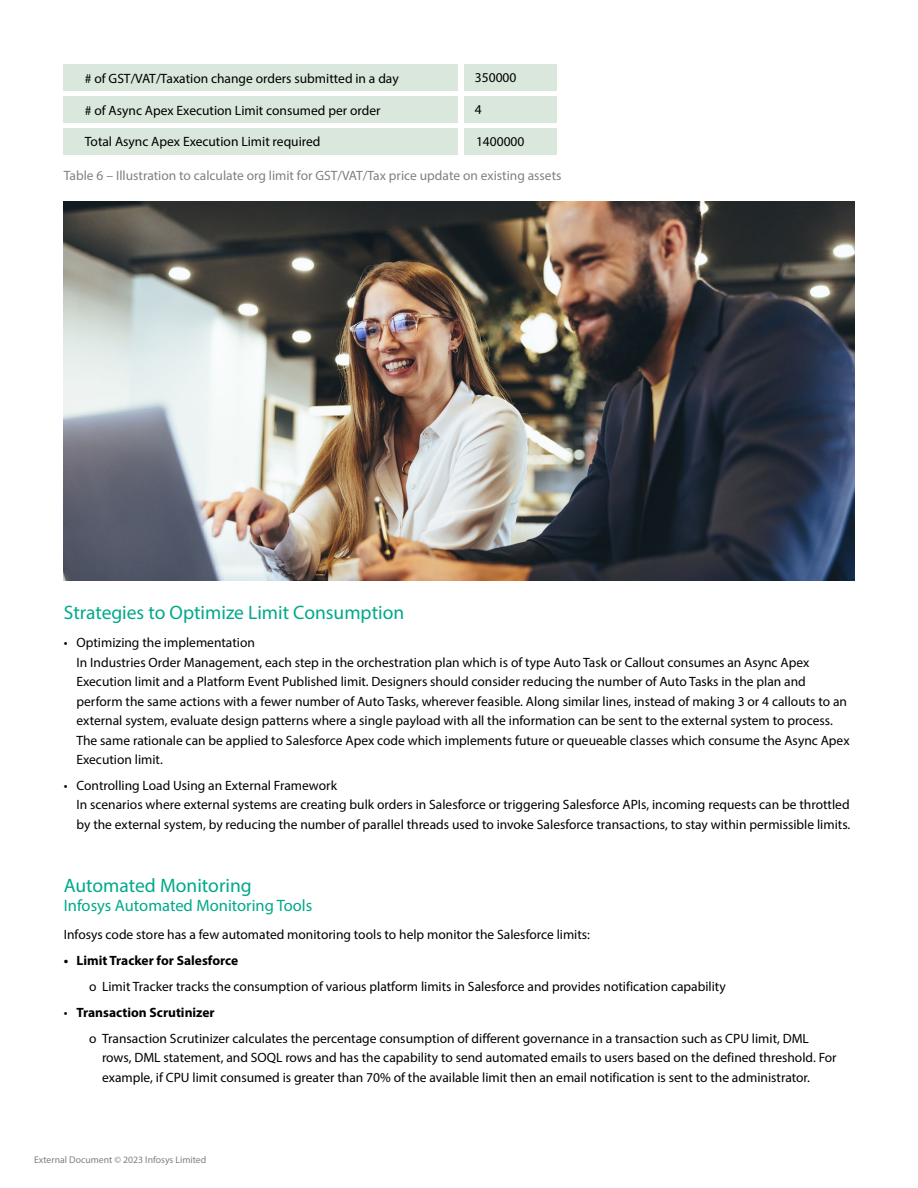
<style>
.page{position:relative;width:918px;height:1188px;background:#fff}
.page>*{position:absolute;margin:0;border:0;box-sizing:border-box;transform-origin:0 0}
.t1{font:19.5px "Myriad Pro";color:#00a98a}
.t2{font:16.5px "Myriad Pro";color:#00a98a}
.t3{font:13.5px/19.5px "Myriad Pro";color:#000}
.t4{font:13.5px "Myriad Pro";color:#7f8080}
.t5{font:700 13.5px "Myriad Pro";color:#000}
.t6{font:9.75px "Myriad Pro";color:#7f8080}
.s1{font-weight:700}
</style>
<div class="page">
<div style="left:64px;top:64px;width:394px;height:26px;background:#d9e7dc"></div>
<div style="left:64px;top:96px;width:394px;height:26px;background:#d9e7dc"></div>
<div style="left:64px;top:128px;width:394px;height:27px;background:#d9e7dc"></div>
<div style="left:465px;top:64px;width:92px;height:26px;background:#d9e7dc"></div>
<div style="left:465px;top:96px;width:92px;height:26px;background:#d9e7dc"></div>
<div style="left:465px;top:128px;width:92px;height:27px;background:#d9e7dc"></div>
<img style="left:64px;top:202px;width:790px;height:378px">
<p class="t3" style="left:85px;top:69px;width:315px"># of GST/VAT/Taxation change orders submitted in a day</p>
<p class="t3" style="left:475px;top:68px;width:43px">350000</p>
<p class="t3" style="left:475px;top:100px;width:8px">4</p>
<p class="t3" style="left:476px;top:132px;width:50px">1400000</p>
<p class="t3" style="left:85px;top:100px;width:297px"># of Async Apex Execution Limit consumed per order</p>
<p class="t3" style="left:85px;top:132px;width:237px">Total Async Apex Execution Limit required</p>
<p class="t4" style="left:64px;top:167px;width:499px">Table 6 – Illustration to calculate org limit for GST/VAT/Tax price update on existing assets</p>
<h1 class="t1" style="left:64px;top:601px;width:342px">Strategies to Optimize Limit Consumption</h1>
<p class="t3" style="left:77px;top:633px;width:775px;text-indent:-13px">• Optimizing the implementation<br>In Industries Order Management, each step in the orchestration plan which is of type Auto Task or Callout consumes an Async Apex Execution limit and a Platform Event Published limit. Designers should consider reducing the number of Auto Tasks in the plan and perform the same actions with a fewer number of Auto Tasks, wherever feasible. Along similar lines, instead of making 3 or 4 callouts to an external system, evaluate design patterns where a single payload with all the information can be sent to the external system to process.<br>The same rationale can be applied to Salesforce Apex code which implements future or queueable classes which consume the Async Apex Execution limit.</p>
<p class="t3" style="left:77px;top:775px;width:775px;text-indent:-13px">• Controlling Load Using an External Framework<br>In scenarios where external systems are creating bulk orders in Salesforce or triggering Salesforce APIs, incoming requests can be throttled by the external system, by reducing the number of parallel threads used to invoke Salesforce transactions, to stay within permissible limits.</p>
<h1 class="t1" style="left:64px;top:873px;width:189px">Automated Monitoring</h1>
<p class="t2" style="left:64px;top:895px;width:250px">Infosys Automated Monitoring Tools</p>
<p class="t3" style="left:64px;top:925px;width:528px">Infosys code store has a few automated monitoring tools to help monitor the Salesforce limits:</p>
<p class="t5" style="left:64px;top:952px;width:176px">• Limit Tracker for Salesforce</p>
<p class="t3" style="left:89px;top:976px;width:638px">o Limit Tracker tracks the consumption of various platform limits in Salesforce and provides notification capability</p>
<p class="t3" style="left:89px;top:999px;width:721px;line-height:26px;text-indent:-26px">• <span class="s1">Transaction Scrutinizer<br></span>o Transaction Scrutinizer calculates the percentage consumption of different governance in a transaction such as CPU limit, DML</p>
<p class="t3" style="left:102px;top:1048px;width:736px">rows, DML statement, and SOQL rows and has the capability to send automated emails to users based on the defined threshold. For example, if CPU limit consumed is greater than 70% of the available limit then an email notification is sent to the administrator.</p>
<p class="t6" style="left:34px;top:1154px;width:174px">External Document © 2023 Infosys Limited</p>
</div>
